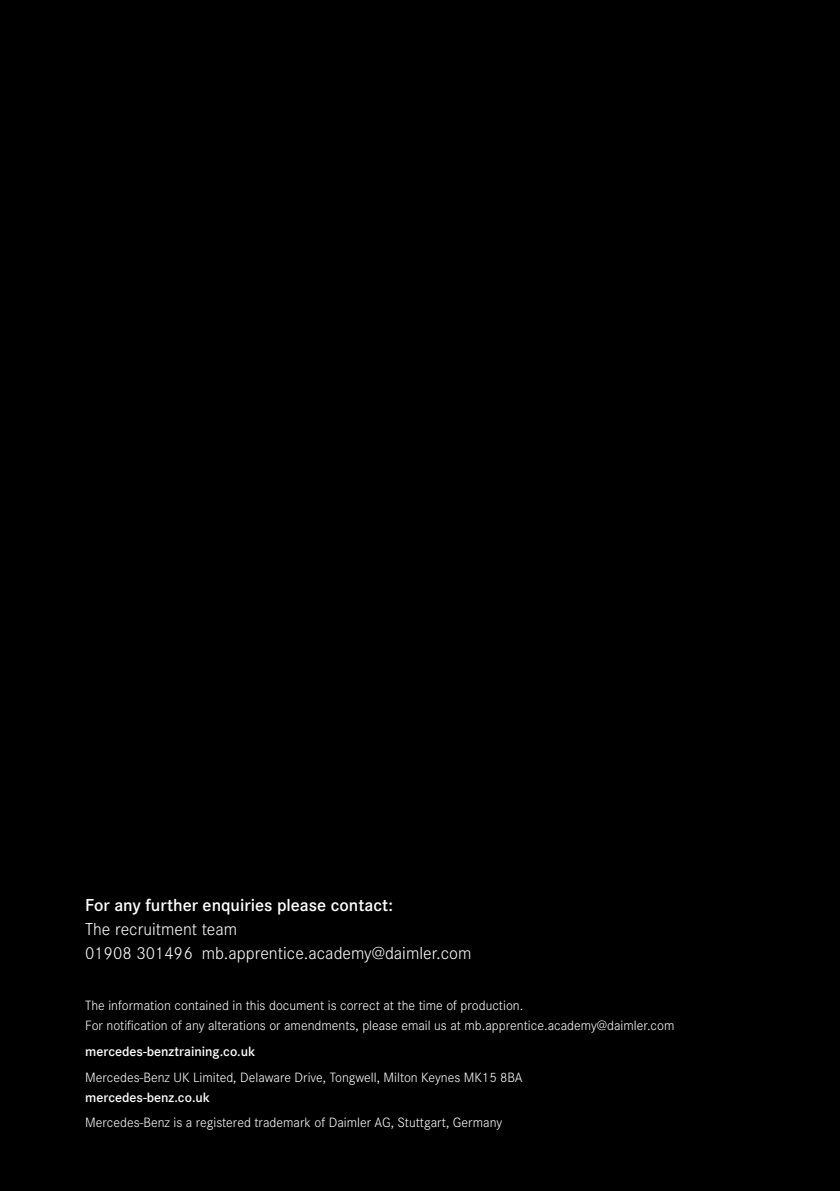
<style>
.page{position:relative;width:840px;height:1191px;background:#fff}
.page>*{position:absolute;margin:0;border:0;box-sizing:border-box;transform-origin:0 0}
.t1{font:300 18px/24px "Daimler CS";color:#fff}
.t2{font:600 18px "Daimler CS";color:#fff}
.t3{font:300 14px/20px "Daimler CS";color:#fff}
.t4{font:600 14px "Daimler CS";color:#fff}
</style>
<div class="page">
<div style="left:0;top:0;width:839px;height:1191px;background:#000"></div>
<p class="t2" style="left:85px;top:891px;width:309px">For any further enquiries please contact:</p>
<p class="t1" style="left:85px;top:915px;width:387px">The recruitment team<br>01908 301496 mb.apprentice.academy@daimler.com</p>
<p class="t3" style="left:85px;top:994px;width:590px">The information contained in this document is correct at the time of production.<br>For notification of any alterations or amendments, please email us at mb.apprentice.academy@daimler.com</p>
<p class="t4" style="left:85px;top:1040px;width:172px">mercedes-benztraining.co.uk</p>
<p class="t3" style="left:85px;top:1066px;width:439px">Mercedes-Benz UK Limited, Delaware Drive, Tongwell, Milton Keynes MK15 8BA</p>
<p class="t4" style="left:85px;top:1086px;width:126px">mercedes-benz.co.uk</p>
<p class="t3" style="left:85px;top:1111px;width:418px">Mercedes-Benz is a registered trademark of Daimler AG, Stuttgart, Germany</p>
</div>
